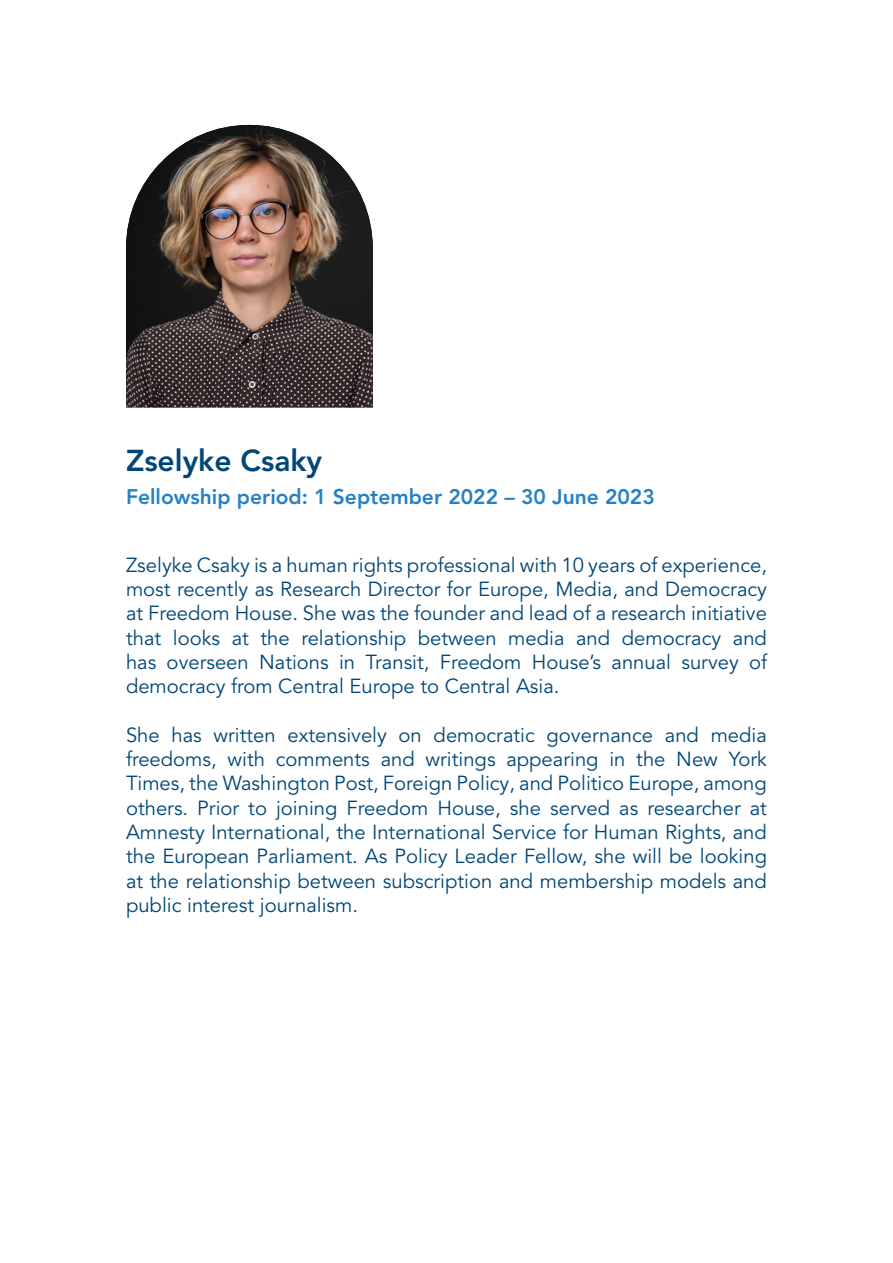
<style>
.page{position:relative;width:893px;height:1263px;background:#fff}
.page>*{position:absolute;margin:0;border:0;box-sizing:border-box;transform-origin:0 0}
.t1{font:800 30px "Avenir LT Pro";color:#004676}
.t2{font:800 21px "Avenir LT Pro";color:#2581c4}
.t3{font:20.25px/24.3px "Avenir LT Pro";color:#004676;text-align:justify}
</style>
<div class="page">
<img style="left:126px;top:125px;width:247px;height:282px">
<h1 class="t1" style="left:126px;top:443px;width:198px">Zselyke Csaky</h1>
<p class="t2" style="left:126px;top:485px;width:530px">Fellowship period: 1 September 2022 – 30 June 2023</p>
<p class="t3" style="left:126px;top:553px;width:642px">Zselyke Csaky is a human rights professional with 10 years of experience, most recently as Research Director for Europe, Media, and Democracy at Freedom House. She was the founder and lead of a research initiative that looks at the relationship between media and democracy and has overseen Nations in Transit, Freedom House’s annual survey of democracy from Central Europe to Central Asia.</p>
<p class="t3" style="left:126px;top:723px;width:642px">She has written extensively on democratic governance and media freedoms, with comments and writings appearing in the New York Times, the Washington Post, Foreign Policy, and Politico Europe, among others. Prior to joining Freedom House, she served as researcher at Amnesty International, the International Service for Human Rights, and the European Parliament. As Policy Leader Fellow, she will be looking at the relationship between subscription and membership models and public interest journalism.</p>
</div>
